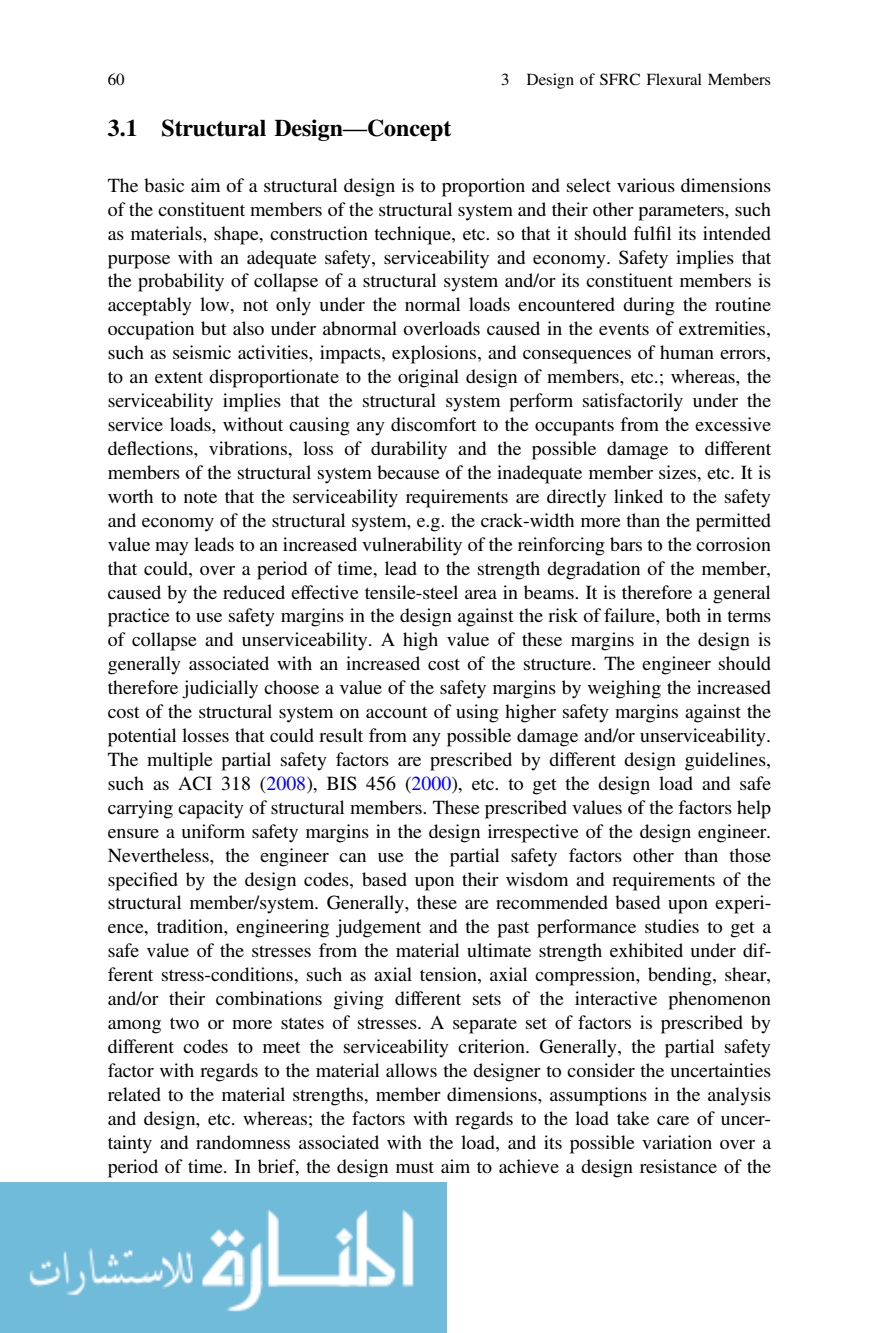
<style>
.page{position:relative;width:879px;height:1333px;background:#fff}
.page>*{position:absolute;margin:0;border:0;box-sizing:border-box;transform-origin:0 0}
.t1{font:24px "Rxccyx Qxxxkj Adv T Teeee 58 d 9.B";color:#000}
.t2{font:20px/24px "Jkhtts Dlblkm Adv TT5 ada 87 cc";color:#000;text-align:justify}
.t3{font:17px "Jkhtts Dlblkm Adv TT5 ada 87 cc";color:#000}
.s1{font-family:"Ndyslk Fsyvds Adv T Tb 8864 ccf.B"}
.s2{font-family:"Pkjqph Fnldqx Adv TT5 ada 87 cc+fb"}
.s3{font-family:"Lbbqqd Qsvqth Adv GTIMES R"}
.s4{color:#00f}
</style>
<div class="page">
<img style="left:0;top:1182px;width:446px;height:150px">
<p class="t3" style="left:108px;top:73px;width:18px">60</p>
<p class="t3" style="left:501px;top:73px;width:271px">3 Design of SFRC Flexural Members</p>
<p class="t1" style="left:108px;top:120px;width:345px">3.1 Structural Design<span class="s1">—</span>Concept</p>
<p class="t2" style="left:108px;top:175px;width:665px">The basic aim of a structural design is to proportion and select various dimensions of the constituent members of the structural system and their other parameters, such as materials, shape, construction technique, etc. so that it should ful<span class="s2">fi</span>l its intended purpose with an adequate safety, serviceability and economy. Safety implies that the probability of collapse of a structural system and/or its constituent members is acceptably low, not only under the normal loads encountered during the routine occupation but also under abnormal overloads caused in the events of extremities, such as seismic activities, impacts, explosions, and consequences of human errors, to an extent disproportionate to the original design of members, etc.; whereas, the serviceability implies that the structural system perform satisfactorily under the service loads, without causing any discomfort to the occupants from the excessive de<span class="s3">fl</span>ections, vibrations, loss of durability and the possible damage to different members of the structural system because of the inadequate member sizes, etc. It is worth to note that the serviceability requirements are directly linked to the safety and economy of the structural system, e.g. the crack-width more than the permitted value may leads to an increased vulnerability of the reinforcing bars to the corrosion that could, over a period of time, lead to the strength degradation of the member, caused by the reduced effective tensile-steel area in beams. It is therefore a general practice to use safety margins in the design against the risk of failure, both in terms of collapse and unserviceability. A high value of these margins in the design is generally associated with an increased cost of the structure. The engineer should therefore judicially choose a value of the safety margins by weighing the increased cost of the structural system on account of using higher safety margins against the potential losses that could result from any possible damage and/or unserviceability.<br>The multiple partial safety factors are prescribed by different design guidelines, such as ACI 318 (<span class="s4">2008</span>), BIS 456 (<span class="s4">2000</span>), etc. to get the design load and safe carrying capacity of structural members. These prescribed values of the factors help ensure a uniform safety margins in the design irrespective of the design engineer.<br>Nevertheless, the engineer can use the partial safety factors other than those speci<span class="s2">fi</span>ed by the design codes, based upon their wisdom and requirements of the structural member/system. Generally, these are recommended based upon experi&shy;ence, tradition, engineering judgement and the past performance studies to get a safe value of the stresses from the material ultimate strength exhibited under dif&shy;ferent stress-conditions, such as axial tension, axial compression, bending, shear, and/or their combinations giving different sets of the interactive phenomenon among two or more states of stresses. A separate set of factors is prescribed by different codes to meet the serviceability criterion. Generally, the partial safety factor with regards to the material allows the designer to consider the uncertainties related to the material strengths, member dimensions, assumptions in the analysis and design, etc. whereas; the factors with regards to the load take care of uncer&shy;tainty and randomness associated with the load, and its possible variation over a period of time. In brief, the design must aim to achieve a design resistance of the</p>
</div>
